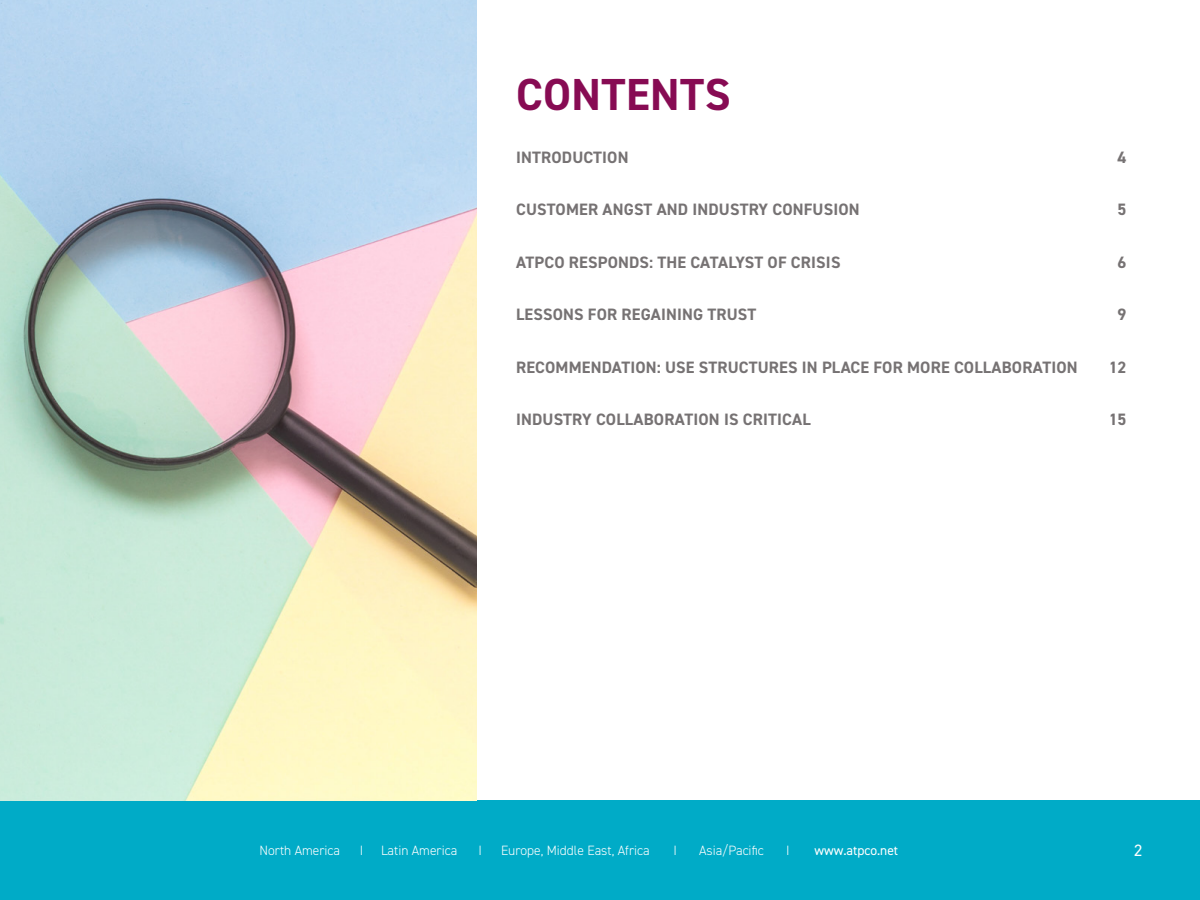
<style>
.page{position:relative;width:1200px;height:900px;background:#fff}
.page>*{position:absolute;margin:0;border:0;box-sizing:border-box;transform-origin:0 0}
.t1{font:700 45px "DIN2014";letter-spacing:.01em;color:#870b53}
.t2{font:700 16.5px "DIN2014";letter-spacing:.01em;color:#767273}
.t3{font:16.5px "DIN2014";color:#fff}
.t4{font:300 13.5px "DIN2014";color:#fff}
.t5{font:13.5px "DIN2014";color:#fff}
</style>
<div class="page">
<div style="left:0;top:800px;width:1200px;height:100px;background:#00abc7"></div>
<img style="left:0;top:0;width:477px;height:800px">
<h1 class="t1" style="left:516px;top:65px;width:216px">CONTENTS</h1>
<p class="t2" style="left:516px;top:146px;width:114px">INTRODUCTION</p>
<p class="t2" style="left:1118px;top:146px;width:10px">4</p>
<p class="t2" style="left:516px;top:198px;width:345px">CUSTOMER ANGST AND INDUSTRY CONFUSION</p>
<p class="t2" style="left:1118px;top:198px;width:10px">5</p>
<p class="t2" style="left:516px;top:251px;width:326px">ATPCO RESPONDS: THE CATALYST OF CRISIS</p>
<p class="t2" style="left:1118px;top:251px;width:10px">6</p>
<p class="t2" style="left:516px;top:303px;width:242px">LESSONS FOR REGAINING TRUST</p>
<p class="t2" style="left:1118px;top:303px;width:10px">9</p>
<p class="t2" style="left:516px;top:356px;width:563px">RECOMMENDATION: USE STRUCTURES IN PLACE FOR MORE COLLABORATION</p>
<p class="t2" style="left:1109px;top:356px;width:19px">12</p>
<p class="t2" style="left:516px;top:408px;width:296px">INDUSTRY COLLABORATION IS CRITICAL</p>
<p class="t2" style="left:1109px;top:408px;width:19px">15</p>
<p class="t4" style="left:260px;top:842px;width:82px">North America</p>
<p class="t4" style="left:360px;top:842px;width:5px">I</p>
<p class="t4" style="left:381px;top:842px;width:78px">Latin America</p>
<p class="t4" style="left:478px;top:842px;width:5px">I</p>
<p class="t4" style="left:501px;top:842px;width:150px">Europe, Middle East, Africa</p>
<p class="t4" style="left:674px;top:842px;width:5px">I</p>
<p class="t4" style="left:699px;top:842px;width:66px">Asia/Pacific</p>
<p class="t4" style="left:786px;top:842px;width:5px">I</p>
<p class="t5" style="left:814px;top:842px;width:85px">www.atpco.net</p>
<p class="t3" style="left:1134px;top:840px;width:10px">2</p>
</div>
